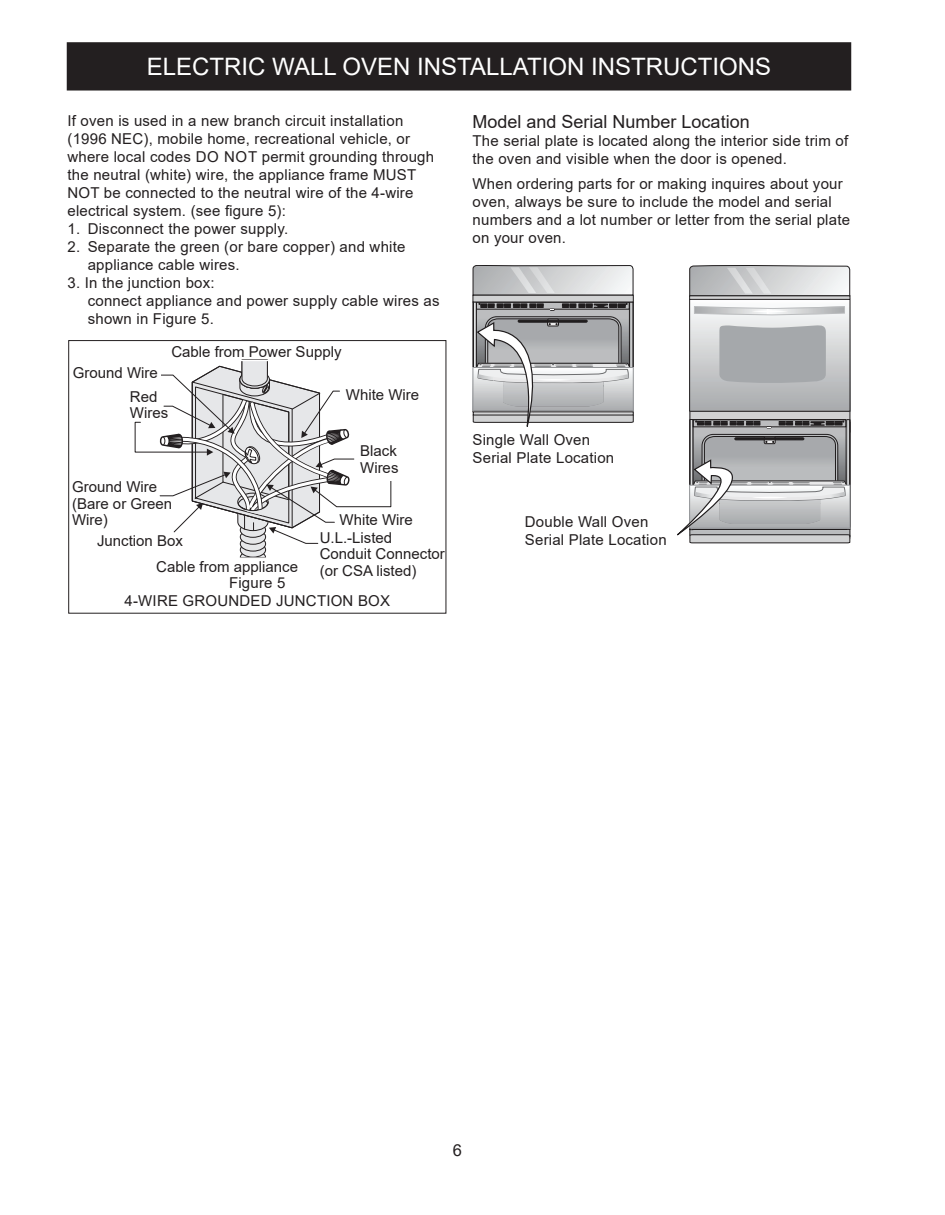
<style>
.page{position:relative;width:945px;height:1215px;background:#fff}
.page>*{position:absolute;margin:0;border:0;box-sizing:border-box;transform-origin:0 0}
.t1{font:24px "Arial";color:#fff}
.t2{font:18px "Arial";color:#231f20}
.t3{font:16.5px "Arial";color:#231f20}
.t4{font:15px/18px "Arial";letter-spacing:.015em;color:#231f20}
</style>
<div class="page">
<div style="left:68px;top:43px;width:782px;height:47px;background:#231f20"></div>
<div style="left:67px;top:42px;width:784px;height:49px;border:2px solid #231f20"></div>
<div style="left:629px;top:302px;width:4px;height:110px;border:1px solid #201d1e"></div>
<svg style="left:478px;top:311px;width:149px;height:6px"></svg>
<svg style="left:476px;top:302px;width:153px;height:9px"></svg>
<div style="left:473px;top:295px;width:160px;height:7px;background:#d1d2d3"></div>
<hr style="left:473px;top:302px;width:1px;height:110px;background:#201d1e">
<hr style="left:633px;top:302px;width:1px;height:110px;background:#201d1e">
<svg style="left:473px;top:265px;width:161px;height:31px;background:#c4c5c6"></svg>
<svg style="left:473px;top:317px;width:161px;height:110px;background:#b3b3b5"></svg>
<div style="left:690px;top:296px;width:160px;height:7px;background:#c6c7c8"></div>
<svg style="left:692px;top:411px;width:156px;height:9px"></svg>
<div style="left:690px;top:419px;width:3px;height:111px;border:1px solid #201d1e"></div>
<div style="left:846px;top:420px;width:4px;height:109px;border:1px solid #201d1e"></div>
<div style="left:693px;top:420px;width:153px;height:109px;background:linear-gradient(to right,#bbbcbe,#bbbcbe)"></div>
<svg style="left:693px;top:420px;width:153px;height:8px"></svg>
<hr style="left:690px;top:420px;width:1px;height:109px;background:#201d1e">
<hr style="left:849px;top:420px;width:1px;height:109px;background:#201d1e">
<div style="left:690px;top:299px;width:160px;height:112px;background:linear-gradient(to bottom,#fdfefe,#a8aaac)"></div>
<div style="left:690px;top:299px;width:160px;height:112px;border:1px solid #201d1e"></div>
<svg style="left:719px;top:325px;width:107px;height:59px;background:#a7aaad"></svg>
<svg style="left:694px;top:306px;width:151px;height:9px"></svg>
<svg style="left:677px;top:434px;width:174px;height:109px;background:#b3b4b5"></svg>
<svg style="left:689px;top:265px;width:161px;height:31px;background:#c6c7c8"></svg>
<div style="left:68px;top:340px;width:378px;height:274px;border:1px solid #231f20"></div>
<svg style="left:134px;top:359px;width:258px;height:199px"></svg>
<div style="left:382px;top:470px;width:13px;height:10px;background:#fff"></div>
<div style="left:140px;top:507px;width:17px;height:11px;background:#fff"></div>
<div style="left:134px;top:365px;width:26px;height:19px;background:#fff"></div>
<h1 class="t1" style="left:147px;top:50px;width:626px">ELECTRIC WALL OVEN INSTALLATION INSTRUCTIONS</h1>
<p class="t2" style="left:473px;top:109px;width:279px">Model and Serial Number Location</p>
<p class="t4" style="left:473px;top:131px;width:377px">The serial plate is located along the interior side trim of the oven and visible when the door is opened.</p>
<p class="t4" style="left:473px;top:175px;width:379px">When ordering parts for or making inquires about your oven, always be sure to include the model and serial numbers and a lot number or letter from the serial plate on your oven.</p>
<p class="t4" style="left:67px;top:111px;width:368px">If oven is used in a new branch circuit installation (1996 NEC), mobile home, recreational vehicle, or where local codes DO NOT permit grounding through the neutral (white) wire, the appliance frame MUST NOT be connected to the neutral wire of the 4-wire electrical system. (see figure 5):</p>
<p class="t4" style="left:67px;top:219px;width:222px">1. Disconnect the power supply.</p>
<p class="t4" style="left:88px;top:237px;width:319px;text-indent:-20px">2. Separate the green (or bare copper) and white appliance cable wires.</p>
<p class="t4" style="left:88px;top:273px;width:353px;text-indent:-20px">3. In the junction box:<br>connect appliance and power supply cable wires as shown in Figure 5.</p>
<p class="t4" style="left:73px;top:363px;width:87px">Ground Wire</p>
<p class="t4" style="left:171px;top:342px;width:172px">Cable from Power Supply</p>
<p class="t4" style="left:130px;top:388px;width:40px;line-height:16.5px">Red<br>Wires</p>
<p class="t4" style="left:72px;top:479px;width:102px;line-height:16.5px">Ground Wire (Bare or Green<br>Wire)</p>
<p class="t4" style="left:346px;top:386px;width:75px">White Wire</p>
<p class="t4" style="left:360px;top:443px;width:40px;line-height:16.5px">Black<br>Wires</p>
<p class="t4" style="left:340px;top:511px;width:75px">White Wire</p>
<p class="t4" style="left:320px;top:529px;width:127px;line-height:16.5px">U.L.-Listed<br>Conduit Connector (or CSA listed)</p>
<p class="t4" style="left:156px;top:527px;width:143px;line-height:26.4px;text-indent:-59px">Junction Box<br>Cable from appliance</p>
<p class="t4" style="left:125px;top:574px;width:267px;text-align:center">Figure 5<br>4-WIRE GROUNDED JUNCTION BOX</p>
<p class="t4" style="left:473px;top:430px;width:143px">Single Wall Oven<br>Serial Plate Location</p>
<p class="t4" style="left:525px;top:513px;width:143px">Double Wall Oven<br>Serial Plate Location</p>
<p class="t3" style="left:453px;top:1139px;width:11px">6</p>
</div>
